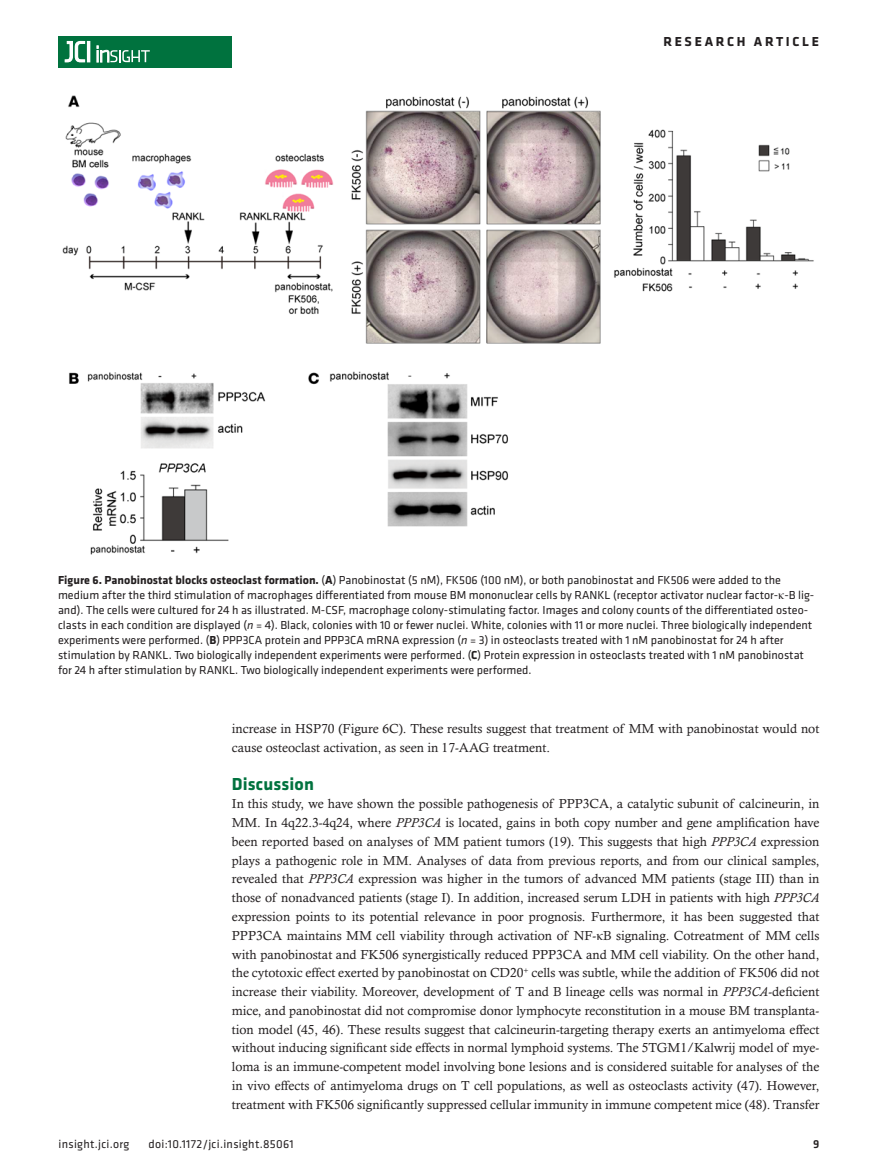
<style>
.page{position:relative;width:878px;height:1175px;background:#fff}
.page>*{position:absolute;margin:0;border:0;box-sizing:border-box;transform-origin:0 0}
.t1{font:700 18px "Klavika";letter-spacing:.01em;color:#00723e}
.t2{font:700 13.5px "Klavika Basic";letter-spacing:.2em;color:#231f20}
.t3{font:13.2px/18.8px "Calisto MT Std";color:#231f20}
.t4{font:12px/15px "Klavika Basic";color:#231f20}
.t5{font:12px "Klavika Basic";letter-spacing:.025em;color:#231f20}
.t6{font:500 12px "Klavika Basic";color:#231f20}
.s1{font-weight:700}
.s2{font-family:"Times New Roman"}
.s3{font-style:italic}
</style>
<div class="page">
<div style="left:59px;top:36px;width:173px;height:31px;background:#00723e"></div>
<hr style="left:87px;top:41px;width:3px;height:21px;background:#fff">
<svg style="left:64px;top:41px;width:21px;height:22px"></svg>
<svg style="left:97px;top:46px;width:53px;height:16px"></svg>
<img style="left:62px;top:95px;width:752px;height:460px">
<p class="t2" style="left:663px;top:32px;width:157px">Research article</p>
<p class="t4" style="left:58px;top:572px;width:757px"><span class="s1">Figure 6. Panobinostat blocks osteoclast formation.</span> (<span class="s1">A</span>) Panobinostat (5 nM), FK506 (100 nM), or both panobinostat and FK506 were added to the medium after the third stimulation of macrophages differentiated from mouse BM mononuclear cells by RANKL (receptor activator nuclear factor-<span class="s2">κ</span>-B lig&shy;and). The cells were cultured for 24 h as illustrated. M-CSF, macrophage colony-stimulating factor. Images and colony counts of the differentiated osteo&shy;clasts in each condition are displayed (<span class="s3">n</span> = 4). Black, colonies with 10 or fewer nuclei. White, colonies with 11 or more nuclei. Three biologically independent experiments were performed. (<span class="s1">B</span>) PPP3CA protein and PPP3CA mRNA expression (<span class="s3">n</span> = 3) in osteoclasts treated with 1 nM panobinostat for 24 h after stimulation by RANKL. Two biologically independent experiments were performed. (<span class="s1">C</span>) Protein expression in osteoclasts treated with 1 nM panobinostat for 24 h after stimulation by RANKL. Two biologically independent experiments were performed.</p>
<p class="t3" style="left:232px;top:719px;width:589px">increase in HSP70 (Figure 6C). These results suggest that treatment of MM with panobinostat would not cause osteoclast activation, as seen in 17-AAG treatment.</p>
<h1 class="t1" style="left:232px;top:770px;width:84px">Discussion</h1>
<p class="t3" style="left:232px;top:794px;width:589px;text-align:justify">In this study, we have shown the possible pathogenesis of PPP3CA, a catalytic subunit of calcineurin, in MM. In 4q22.3-4q24, where <span class="s3">PPP3CA</span> is located, gains in both copy number and gene amplification have been reported based on analyses of MM patient tumors (19). This suggests that high <span class="s3">PPP3CA</span> expression plays a pathogenic role in MM. Analyses of data from previous reports, and from our clinical samples, revealed that <span class="s3">PPP3CA</span> expression was higher in the tumors of advanced MM patients (stage III) than in those of nonadvanced patients (stage I). In addition, increased serum LDH in patients with high <span class="s3">PPP3CA </span>expression points to its potential relevance in poor prognosis. Furthermore, it has been suggested that PPP3CA maintains MM cell viability through activation of NF-<span class="s2">κ</span>B signaling. Cotreatment of MM cells with panobinostat and FK506 synergistically reduced PPP3CA and MM cell viability. On the other hand, the cytotoxic effect exerted by panobinostat on CD20<sup>+</sup> cells was subtle, while the addition of FK506 did not increase their viability. Moreover, development of T and B lineage cells was normal in <span class="s3">PPP3CA</span>-deficient mice, and panobinostat did not compromise donor lymphocyte reconstitution in a mouse BM transplanta&shy;tion model (45, 46). These results suggest that calcineurin-targeting therapy exerts an antimyeloma effect without inducing significant side effects in normal lymphoid systems. The 5TGM1/Kalwrij model of mye&shy;loma is an immune-competent model involving bone lesions and is considered suitable for analyses of the in vivo effects of antimyeloma drugs on T cell populations, as well as osteoclasts activity (47). However, treatment with FK506 significantly suppressed cellular immunity in immune competent mice (48). Transfer</p>
<p class="t5" style="left:58px;top:1135px;width:72px">insight.jci.org</p>
<p class="t5" style="left:148px;top:1135px;width:147px">doi:10.1172/jci.insight.85061</p>
<p class="t6" style="left:813px;top:1135px;width:8px">9</p>
</div>
